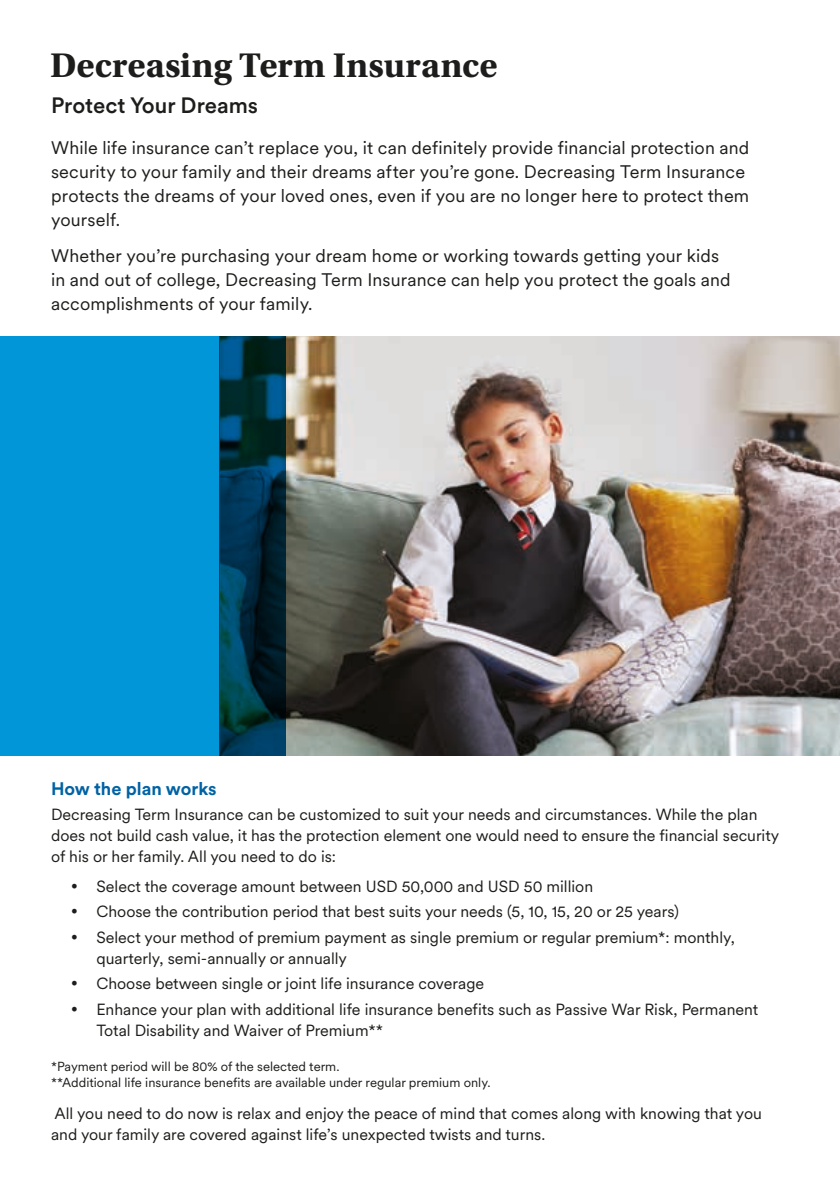
<style>
.page{position:relative;width:840px;height:1191px;background:#fff}
.page>*{position:absolute;margin:0;border:0;box-sizing:border-box;transform-origin:0 0}
.t1{font:700 36px "Utopia Std";color:#1d1d1b}
.t2{font:500 22px "Met Life Circular";color:#1d1d1b}
.t3{font:18px/24px "Met Life Circular";letter-spacing:.01em;color:#1d1d1b}
.t4{font:700 18px "Met Life Circular";color:#0062a4}
.t5{font:16px/21px "Met Life Circular";color:#1d1d1b}
.t6{font:13px/16px "Met Life Circular";color:#1d1d1b}
</style>
<div class="page">
<img style="left:285px;top:336px;width:554px;height:419px">
<div style="left:0;top:336px;width:219px;height:419px;background:#0096d8"></div>
<svg style="left:219px;top:336px;width:66px;height:419px;background:#003149"></svg>
<h1 class="t1" style="left:50px;top:45px;width:449px">Decreasing Term Insurance</h1>
<h2 class="t2" style="left:51px;top:90px;width:208px">Protect Your Dreams</h2>
<p class="t3" style="left:51px;top:134px;width:699px">While life insurance can’t replace you, it can definitely provide financial protection and security to your family and their dreams after you’re gone. Decreasing Term Insurance protects the dreams of your loved ones, even if you are no longer here to protect them yourself.</p>
<p class="t3" style="left:51px;top:242px;width:680px">Whether you’re purchasing your dream home or working towards getting your kids in and out of college, Decreasing Term Insurance can help you protect the goals and accomplishments of your family.</p>
<p class="t4" style="left:51px;top:776px;width:167px">How the plan works</p>
<p class="t5" style="left:51px;top:803px;width:729px">Decreasing Term Insurance can be customized to suit your needs and circumstances. While the plan does not build cash value, it has the protection element one would need to ensure the financial security of his or her family. All you need to do is:</p>
<p class="t5" style="left:71px;top:875px;width:523px">• Select the coverage amount between USD 50,000 and USD 50 million</p>
<p class="t5" style="left:71px;top:900px;width:609px">• Choose the contribution period that best suits your needs (5, 10, 15, 20 or 25 years)</p>
<p class="t5" style="left:96px;top:926px;width:639px;text-indent:-26px">• Select your method of premium payment as single premium or regular premium*: monthly, quarterly, semi-annually or annually</p>
<p class="t5" style="left:71px;top:972px;width:414px">• Choose between single or joint life insurance coverage</p>
<p class="t5" style="left:96px;top:998px;width:663px;text-indent:-26px">• Enhance your plan with additional life insurance benefits such as Passive War Risk, Permanent<br>Total Disability and Waiver of Premium**</p>
<p class="t6" style="left:51px;top:1057px;width:441px">*Payment period will be 80% of the selected term.<br>**Additional life insurance benefits are available under regular premium only.</p>
<p class="t5" style="left:51px;top:1102px;width:712px">All you need to do now is relax and enjoy the peace of mind that comes along with knowing that you and your family are covered against life’s unexpected twists and turns.</p>
</div>
